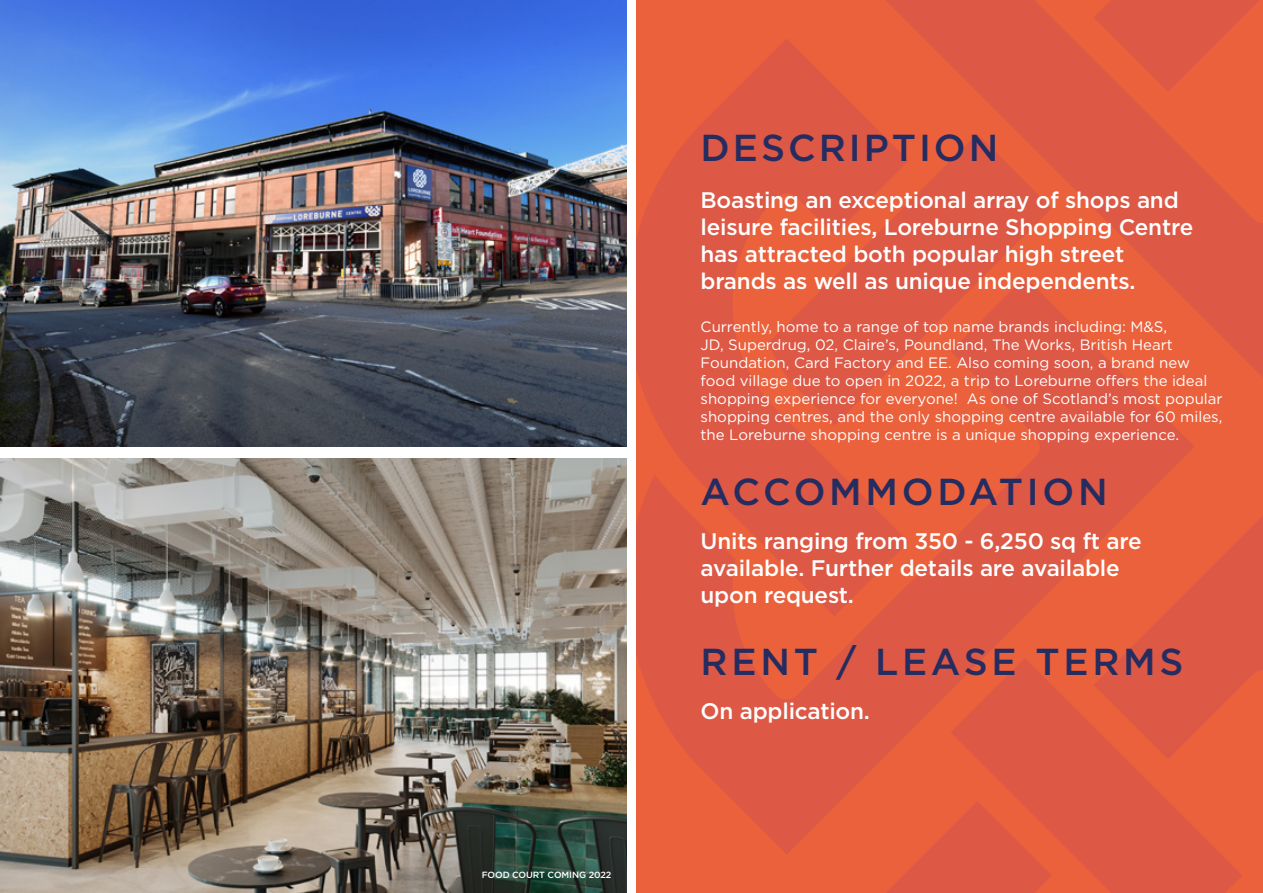
<style>
.page{position:relative;width:1263px;height:893px;background:#fff}
.page>*{position:absolute;margin:0;border:0;box-sizing:border-box;transform-origin:0 0}
.t1{font:500 37.5px "Gotham";letter-spacing:.1em;color:#252c60}
.t2{font:500 37.5px "Gotham";letter-spacing:.08em;color:#252c60}
.t3{font:500 22.5px/27px "Gotham";letter-spacing:-.01em;color:#fff}
.t4{font:15px/18px "Gotham";color:#fff}
.t5{font:500 9px "Gotham";letter-spacing:-.01em;color:#fff}
</style>
<div class="page">
<div style="left:637px;top:0;width:626px;height:893px;background:#ea613c"></div>
<svg style="left:886px;top:0;width:377px;height:377px;fill:#dd5845"></svg>
<svg style="left:1094px;top:0;width:169px;height:92px"></svg>
<svg style="left:637px;top:39px;width:272px;height:238px;fill:#dd5845"></svg>
<svg style="left:769px;top:134px;width:283px;height:143px;fill:#dd5845"></svg>
<svg style="left:637px;top:277px;width:558px;height:577px;fill:#dd5845"></svg>
<svg style="left:1094px;top:515px;width:169px;height:169px"></svg>
<svg style="left:951px;top:658px;width:291px;height:143px;fill:#dd5845"></svg>
<svg style="left:855px;top:801px;width:387px;height:92px"></svg>
<img style="left:0;top:458px;width:626px;height:435px">
<img style="left:0;top:0;width:626px;height:446px">
<p class="t5" style="left:482px;top:869px;width:131px">FOOD COURT COMING 2022</p>
<h1 class="t2" style="left:701px;top:123px;width:299px">DESCRIPTION</h1>
<h2 class="t3" style="left:701px;top:186px;width:494px">Boasting an exceptional array of shops and leisure facilities, Loreburne Shopping Centre has attracted both popular high street brands as well as unique independents.</h2>
<p class="t4" style="left:701px;top:317px;width:523px">Currently, home to a range of top name brands including: M&amp;S,<br>JD, Superdrug, 02, Claire’s, Poundland, The Works, British Heart Foundation, Card Factory and EE. Also coming soon, a brand new food village due to open in 2022, a trip to Loreburne offers the ideal shopping experience for everyone! As one of Scotland’s most popular shopping centres, and the only shopping centre available for 60 miles, the Loreburne shopping centre is a unique shopping experience.</p>
<h1 class="t1" style="left:701px;top:467px;width:409px">ACCOMMODATION</h1>
<h2 class="t3" style="left:701px;top:527px;width:443px">Units ranging from 350 - 6,250 sq ft are available. Further details are available upon request.</h2>
<h1 class="t1" style="left:701px;top:637px;width:484px">RENT / LEASE TERMS</h1>
<h2 class="t3" style="left:701px;top:697px;width:171px">On application.</h2>
</div>
